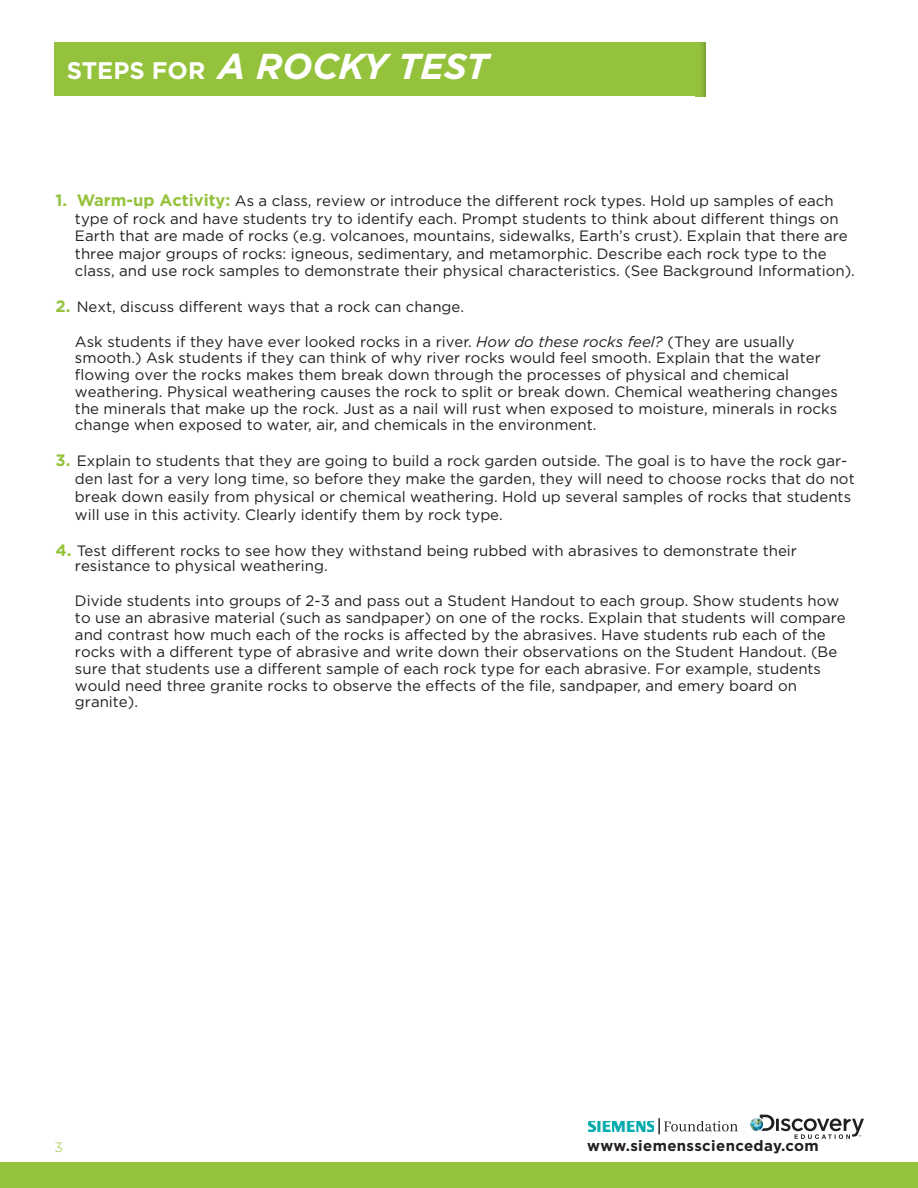
<style>
.page{position:relative;width:918px;height:1188px;background:#fff}
.page>*{position:absolute;margin:0;border:0;box-sizing:border-box;transform-origin:0 0}
.t1{font:italic 700 36px "Gotham";color:#fff}
.t2{font:15px/16.8px "Gotham";color:#231f20}
.t3{font:700 15px "Gotham";letter-spacing:.025em;color:#231f20}
.t4{font:300 13.5px "Gotham";color:#95c23c}
.s1{font-style:normal;font-size:24px}
.s2{font-weight:700;font-size:16.5px;color:#95c23c}
.s3{font-style:italic}
</style>
<div class="page">
<div style="left:54px;top:42px;width:651px;height:54px;background:#95c23c"></div>
<div style="left:0;top:1163px;width:918px;height:25px;background:#95c23c"></div>
<img style="left:589px;top:1121px;width:65px;height:10px">
<svg style="left:659px;top:1118px;width:79px;height:16px"></svg>
<svg style="left:750px;top:1115px;width:114px;height:24px"></svg>
<h1 class="t1" style="left:67px;top:46px;width:423px"><span class="s1">STEPS FOR</span> A ROCKY TEST</h1>
<p class="t2" style="left:75px;top:192px;width:781px;line-height:17.4px;text-indent:-19px"><span class="s2">1. Warm-up Activity:</span> As a class, review or introduce the different rock types. Hold up samples of each type of rock and have students try to identify each. Prompt students to think about different things on Earth that are made of rocks (e.g. volcanoes, mountains, sidewalks, Earth’s crust). Explain that there are three major groups of rocks: igneous, sedimentary, and metamorphic. Describe each rock type to the class, and use rock samples to demonstrate their physical characteristics. (See Background Information).</p>
<p class="t2" style="left:56px;top:298px;width:410px"><span class="s2">2.</span> Next, discuss different ways that a rock can change.</p>
<p class="t2" style="left:75px;top:333px;width:764px">Ask students if they have ever looked rocks in a river. <span class="s3">How do these rocks feel?</span> (They are usually smooth.) Ask students if they can think of why river rocks would feel smooth. Explain that the water flowing over the rocks makes them break down through the processes of physical and chemical weathering. Physical weathering causes the rock to split or break down. Chemical weathering changes the minerals that make up the rock. Just as a nail will rust when exposed to moisture, minerals in rocks change when exposed to water, air, and chemicals in the environment.</p>
<p class="t2" style="left:75px;top:451px;width:781px;line-height:18px;text-indent:-19px"><span class="s2">3.</span> Explain to students that they are going to build a rock garden outside. The goal is to have the rock gar&shy;den last for a very long time, so before they make the garden, they will need to choose rocks that do not break down easily from physical or chemical weathering. Hold up several samples of rocks that students will use in this activity. Clearly identify them by rock type.</p>
<p class="t2" style="left:75px;top:542px;width:723px;line-height:16px;text-indent:-19px"><span class="s2">4.</span> Test different rocks to see how they withstand being rubbed with abrasives to demonstrate their resistance to physical weathering.</p>
<p class="t2" style="left:75px;top:593px;width:772px">Divide students into groups of 2-3 and pass out a Student Handout to each group. Show students how to use an abrasive material (such as sandpaper) on one of the rocks. Explain that students will compare and contrast how much each of the rocks is affected by the abrasives. Have students rub each of the rocks with a different type of abrasive and write down their observations on the Student Handout. (Be sure that students use a different sample of each rock type for each abrasive. For example, students would need three granite rocks to observe the effects of the file, sandpaper, and emery board on granite).</p>
<p class="t4" style="left:54px;top:1140px;width:10px">3</p>
<p class="t3" style="left:587px;top:1138px;width:233px">www.siemensscienceday.com</p>
</div>
